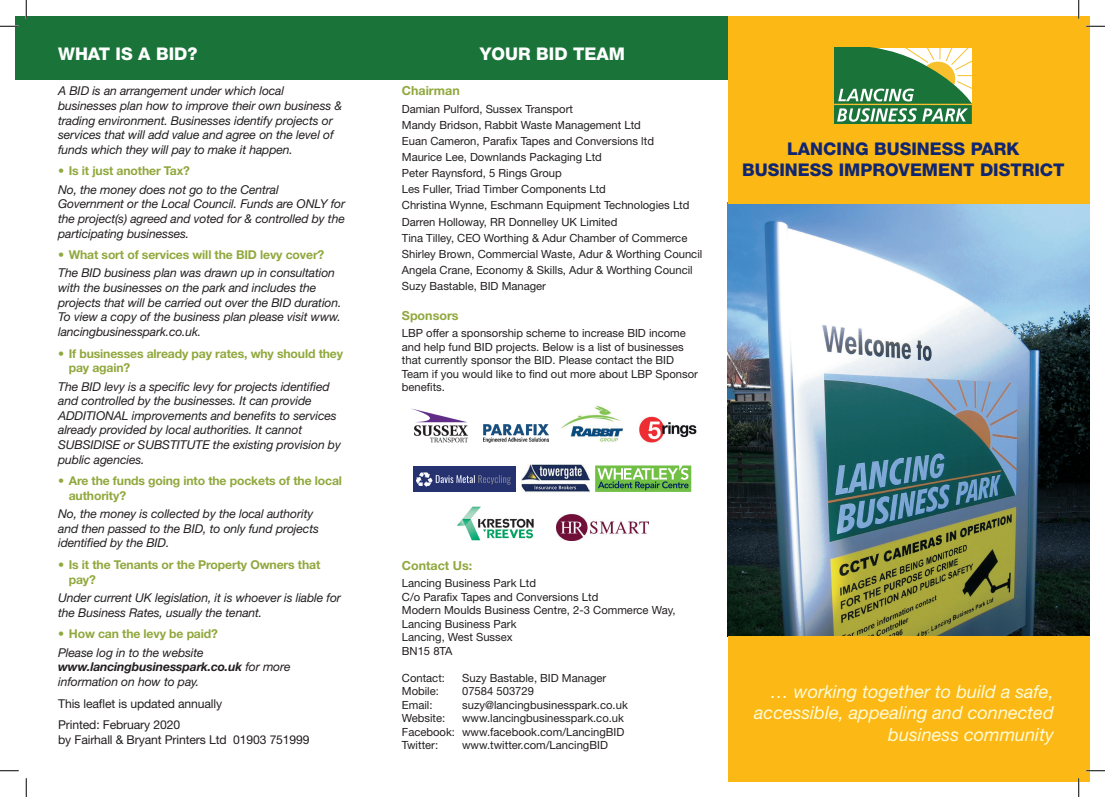
<style>
.page{position:relative;width:1105px;height:797px;background:#fff}
.page>*{position:absolute;margin:0;border:0;box-sizing:border-box;transform-origin:0 0}
.t1{font:italic 18.12px/21.8px "Helvetica Neue LT Std";color:#fffbd6;text-align:right}
.t2{font:800 17.5px/21px "Helvetica Neue LT Std";color:#112670;text-align:center}
.t3{font:800 17.5px "Helvetica Neue LT Std";color:#fff}
.t4{font:700 12.5px "Helvetica Neue LT Std";color:#90a83d}
.t5{font:italic 12.25px/14.6px "Helvetica Neue LT Std";letter-spacing:-.01em;color:#231f20}
.t6{font:700 12.25px/14.6px "Helvetica Neue LT Std";letter-spacing:-.01em;color:#90a83d}
.t7{font:12.25px/21.8px "Helvetica Neue LT Std";letter-spacing:-.01em;color:#231f20}
.t8{font:11.25px/16.1px "Helvetica Neue LT Std";color:#231f20}
.s1{font-weight:700}
</style>
<div class="page">
<img style="left:728px;top:203px;width:361px;height:433px">
<div style="left:728px;top:636px;width:361px;height:145px;background:#fcb814"></div>
<div style="left:728px;top:16px;width:361px;height:187px;background:#fcb814"></div>
<svg style="left:835px;top:48px;width:137px;height:75px;background:#619b6c"></svg>
<hr style="left:835px;top:104px;width:137px;height:1px;background:#f7c02c">
<div style="left:16px;top:16px;width:712px;height:63px;background:#1a7339"></div>
<img style="left:484px;top:424px;width:64px;height:18px">
<img style="left:457px;top:506px;width:77px;height:35px">
<img style="left:556px;top:515px;width:92px;height:25px">
<img style="left:411px;top:408px;width:58px;height:35px">
<img style="left:639px;top:416px;width:58px;height:27px">
<img style="left:414px;top:467px;width:102px;height:25px">
<svg style="left:595px;top:465px;width:96px;height:27px;background:#82bd6b"></svg>
<img style="left:561px;top:405px;width:62px;height:37px">
<img style="left:522px;top:464px;width:68px;height:29px">
<svg style="left:0;top:25px;width:19px;height:2px"></svg>
<svg style="left:1086px;top:25px;width:19px;height:2px"></svg>
<svg style="left:0;top:770px;width:19px;height:1px"></svg>
<svg style="left:1086px;top:770px;width:19px;height:1px"></svg>
<svg style="left:25px;top:0;width:2px;height:19px"></svg>
<svg style="left:25px;top:778px;width:2px;height:19px"></svg>
<svg style="left:1078px;top:0;width:1px;height:19px"></svg>
<svg style="left:1078px;top:778px;width:1px;height:19px"></svg>
<h2 class="t3" style="left:58px;top:43px;width:141px">WHAT IS A BID?</h2>
<h2 class="t3" style="left:480px;top:43px;width:147px">YOUR BID TEAM</h2>
<p class="t5" style="left:58px;top:83px;width:285px">A BID is an arrangement under which local businesses plan how to improve their own business &amp; trading environment. Businesses identify projects or services that will add value and agree on the level of funds which they will pay to make it happen.</p>
<p class="t6" style="left:58px;top:163px;width:133px">• Is it just another Tax?</p>
<p class="t5" style="left:58px;top:182px;width:289px">No, the money does not go to the Central Government or the Local Council. Funds are ONLY for the project(s) agreed and voted for &amp; controlled by the participating businesses.</p>
<p class="t6" style="left:58px;top:247px;width:268px">• What sort of services will the BID levy cover?</p>
<p class="t5" style="left:58px;top:265px;width:285px">The BID business plan was drawn up in consultation with the businesses on the park and includes the projects that will be carried out over the BID duration.<br>To view a copy of the business plan please visit www. lancingbusinesspark.co.uk.</p>
<p class="t6" style="left:69px;top:346px;width:276px;text-indent:-11px">• If businesses already pay rates, why should they pay again?</p>
<p class="t5" style="left:58px;top:378px;width:284px">The BID levy is a specific levy for projects identified and controlled by the businesses. It can provide ADDITIONAL improvements and benefits to services already provided by local authorities. It cannot SUBSIDISE or SUBSTITUTE the existing provision by public agencies.</p>
<p class="t6" style="left:69px;top:473px;width:275px;text-indent:-11px">• Are the funds going into the pockets of the local authority?</p>
<p class="t5" style="left:58px;top:506px;width:262px">No, the money is collected by the local authority and then passed to the BID, to only fund projects identified by the BID.</p>
<p class="t6" style="left:69px;top:557px;width:253px;text-indent:-11px">• Is it the Tenants or the Property Owners that pay?</p>
<p class="t5" style="left:58px;top:590px;width:284px">Under current UK legislation, it is whoever is liable for the Business Rates, usually the tenant.</p>
<p class="t6" style="left:58px;top:626px;width:161px">• How can the levy be paid?</p>
<p class="t5" style="left:58px;top:644px;width:234px">Please log in to the website <span class="s1">www.lancingbusinesspark.co.uk</span> for more information on how to pay.</p>
<p class="t7" style="left:58px;top:692px;width:166px">This leaflet is updated annually<br>Printed: February 2020</p>
<p class="t7" style="left:58px;top:728px;width:253px">by Fairhall &amp; Bryant Printers Ltd 01903 751999</p>
<p class="t4" style="left:402px;top:83px;width:59px">Chairman</p>
<p class="t8" style="left:402px;top:100px;width:302px">Damian Pulford, Sussex Transport<br>Mandy Bridson, Rabbit Waste Management Ltd<br>Euan Cameron, Parafix Tapes and Conversions ltd<br>Maurice Lee, Downlands Packaging Ltd<br>Peter Raynsford, 5 Rings Group<br>Les Fuller, Triad Timber Components Ltd<br>Christina Wynne, Eschmann Equipment Technologies Ltd Darren Holloway, RR Donnelley UK Limited<br>Tina Tilley, CEO Worthing &amp; Adur Chamber of Commerce Shirley Brown, Commercial Waste, Adur &amp; Worthing Council Angela Crane, Economy &amp; Skills, Adur &amp; Worthing Council Suzy Bastable, BID Manager</p>
<p class="t4" style="left:402px;top:308px;width:58px">Sponsors</p>
<p class="t8" style="left:402px;top:326px;width:298px;line-height:13.5px">LBP offer a sponsorship scheme to increase BID income and help fund BID projects. Below is a list of businesses that currently sponsor the BID. Please contact the BID Team if you would like to find out more about LBP Sponsor benefits.</p>
<p class="t4" style="left:402px;top:558px;width:72px">Contact Us:</p>
<p class="t8" style="left:402px;top:576px;width:275px;line-height:13.5px">Lancing Business Park Ltd<br>C/o Parafix Tapes and Conversions Ltd<br>Modern Moulds Business Centre, 2-3 Commerce Way,<br>Lancing Business Park<br>Lancing, West Sussex<br>BN15 8TA</p>
<p class="t8" style="left:402px;top:669px;width:45px">Contact:</p>
<p class="t8" style="left:462px;top:669px;width:146px">Suzy Bastable, BID Manager</p>
<p class="t8" style="left:402px;top:683px;width:39px">Mobile:</p>
<p class="t8" style="left:462px;top:683px;width:73px">07584 503729</p>
<p class="t8" style="left:402px;top:696px;width:32px">Email:</p>
<p class="t8" style="left:462px;top:696px;width:167px">suzy@lancingbusinesspark.co.uk</p>
<p class="t8" style="left:402px;top:710px;width:45px">Website:</p>
<p class="t8" style="left:402px;top:711px;width:224px;line-height:13.5px;text-align:justify;text-indent:60px">www.lancingbusinesspark.co.uk Facebook: www.facebook.com/LancingBID Twitter:</p>
<p class="t8" style="left:462px;top:737px;width:147px">www.twitter.com/LancingBID</p>
<h2 class="t2" style="left:742px;top:138px;width:324px">LANCING BUSINESS PARK<br>BUSINESS IMPROVEMENT DISTRICT</h2>
<h1 class="t1" style="left:754px;top:680px;width:301px">… working together to build a safe, accessible, appealing and connected business community</h1>
</div>
